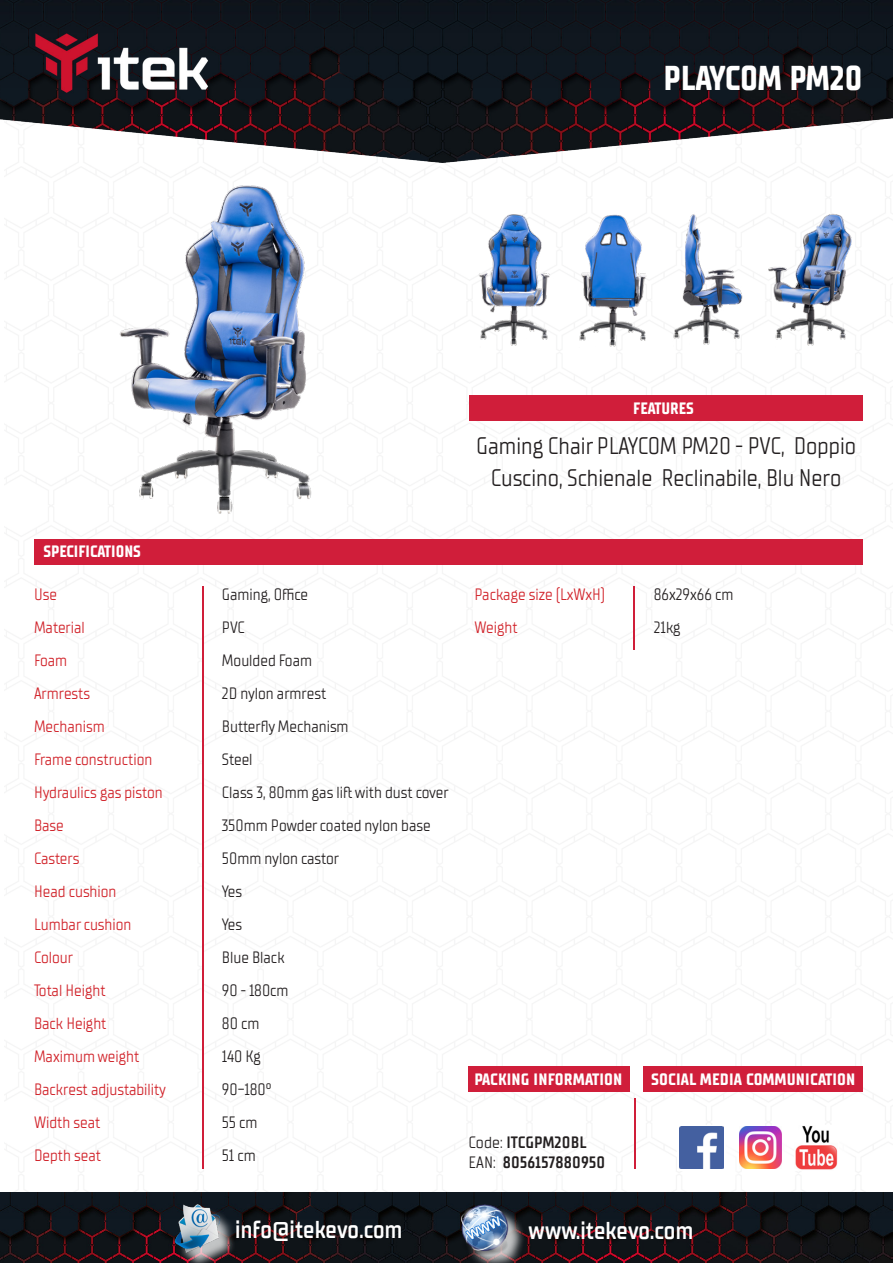
<style>
.page{position:relative;width:893px;height:1263px;background:#fff}
.page>*{position:absolute;margin:0;border:0;box-sizing:border-box;transform-origin:0 0}
.t1{font:700 34.5px "TT Supermolot Neue Condensed";letter-spacing:-.02em;color:#fff}
.t2{font:24.9px "TT Supermolot Neue Condensed Dm";letter-spacing:.01em;color:#fff;scale:.96 1}
.t3{font:24px/31.5px "TT Supermolot Neue Condensed";color:#231f20;text-align:center}
.t4{font:16.5px "TT Supermolot Neue Condensed";color:#d1232a}
.t5{font:16.5px "TT Supermolot Neue Condensed";color:#231f20}
.t6{font:700 16.5px "TT Supermolot Neue Condensed";letter-spacing:.01em;color:#fff}
.t7{font:16.5px/19.8px "TT Supermolot Neue Condensed Dm";letter-spacing:.01em;color:#231f20}
.s1{font-family:"TT Supermolot Neue Condensed"}
</style>
<div class="page">
<img style="left:0;top:0;width:893px;height:164px">
<img style="left:0;top:1193px;width:893px;height:70px">
<div style="left:464px;top:1207px;width:62px;height:56px;background:#fff;opacity:.75"></div>
<img style="left:456px;top:1201px;width:55px;height:54px">
<div style="left:178px;top:1208px;width:60px;height:55px;background:#fff;opacity:.75"></div>
<img style="left:170px;top:1201px;width:55px;height:51px">
<img style="left:119px;top:185px;width:193px;height:329px">
<img style="left:478px;top:214px;width:72px;height:132px">
<img style="left:579px;top:214px;width:67px;height:133px">
<img style="left:673px;top:214px;width:70px;height:131px">
<img style="left:768px;top:213px;width:84px;height:133px">
<hr style="left:202px;top:586px;width:2px;height:582px;background:#d01e39">
<hr style="left:633px;top:586px;width:2px;height:63px;background:#d01e39">
<svg style="left:679px;top:1126px;width:45px;height:43px"></svg>
<img style="left:679px;top:1126px;width:44px;height:42px">
<img style="left:739px;top:1126px;width:42px;height:43px">
<div style="left:468px;top:1066px;width:162px;height:25px;background:#d01e3a"></div>
<div style="left:643px;top:1066px;width:220px;height:25px;background:#d01e3a"></div>
<div style="left:469px;top:395px;width:393px;height:25px;background:#d01e3a"></div>
<div style="left:34px;top:540px;width:828px;height:25px;background:#d01e3a"></div>
<img style="left:795px;top:1126px;width:43px;height:44px">
<hr style="left:634px;top:1098px;width:1px;height:70px;background:#d01e39">
<p class="t1" style="left:664px;top:58px;width:200px">PLAYCOM PM20</p>
<p class="t6" style="left:43px;top:542px;width:99px">SPECIFICATIONS</p>
<p class="t4" style="left:34px;top:585px;width:24px">Use</p>
<p class="t4" style="left:34px;top:618px;width:52px">Material</p>
<p class="t4" style="left:34px;top:651px;width:35px">Foam</p>
<p class="t4" style="left:34px;top:684px;width:58px">Armrests</p>
<p class="t4" style="left:34px;top:717px;width:72px">Mechanism</p>
<p class="t4" style="left:34px;top:750px;width:120px">Frame construction</p>
<p class="t4" style="left:34px;top:783px;width:130px">Hydraulics gas piston</p>
<p class="t4" style="left:34px;top:816px;width:31px">Base</p>
<p class="t4" style="left:34px;top:849px;width:47px">Casters</p>
<p class="t4" style="left:34px;top:882px;width:84px">Head cushion</p>
<p class="t4" style="left:34px;top:915px;width:99px">Lumbar cushion</p>
<p class="t4" style="left:34px;top:948px;width:40px">Colour</p>
<p class="t4" style="left:34px;top:981px;width:73px">Total Height</p>
<p class="t4" style="left:34px;top:1014px;width:74px">Back Height</p>
<p class="t4" style="left:34px;top:1047px;width:107px">Maximum weight</p>
<p class="t4" style="left:34px;top:1080px;width:133px">Backrest adjustability</p>
<p class="t4" style="left:34px;top:1113px;width:68px">Width seat</p>
<p class="t4" style="left:34px;top:1146px;width:69px">Depth seat</p>
<p class="t6" style="left:633px;top:398px;width:62px">FEATURES</p>
<p class="t3" style="left:476px;top:431px;width:381px">Gaming Chair PLAYCOM PM20 - PVC, Doppio<br>Cuscino, Schienale Reclinabile, Blu Nero</p>
<p class="t5" style="left:222px;top:585px;width:88px">Gaming, Office</p>
<p class="t5" style="left:222px;top:618px;width:24px">PVC</p>
<p class="t5" style="left:222px;top:651px;width:92px">Moulded Foam</p>
<p class="t5" style="left:222px;top:684px;width:106px">2D nylon armrest</p>
<p class="t5" style="left:222px;top:717px;width:128px">Butterfly Mechanism</p>
<p class="t5" style="left:222px;top:750px;width:32px">Steel</p>
<p class="t5" style="left:222px;top:783px;width:228px">Class 3, 80mm gas lift with dust cover</p>
<p class="t5" style="left:222px;top:816px;width:210px">350mm Powder coated nylon base</p>
<p class="t5" style="left:222px;top:849px;width:119px">50mm nylon castor</p>
<p class="t5" style="left:222px;top:882px;width:22px">Yes</p>
<p class="t5" style="left:222px;top:915px;width:22px">Yes</p>
<p class="t5" style="left:222px;top:948px;width:64px">Blue Black</p>
<p class="t5" style="left:222px;top:981px;width:68px">90 - 180cm</p>
<p class="t5" style="left:222px;top:1014px;width:39px">80 cm</p>
<p class="t5" style="left:222px;top:1047px;width:41px">140 Kg</p>
<p class="t5" style="left:222px;top:1080px;width:51px">90-180°</p>
<p class="t5" style="left:222px;top:1113px;width:37px">55 cm</p>
<p class="t5" style="left:222px;top:1146px;width:35px">51 cm</p>
<p class="t4" style="left:474px;top:585px;width:132px">Package size (LxWxH)</p>
<p class="t4" style="left:474px;top:618px;width:45px">Weight</p>
<p class="t6" style="left:474px;top:1070px;width:150px">PACKING INFORMATION</p>
<p class="t7" style="left:468px;top:1133px;width:138px"><span class="s1">Code:</span> ITCGPM20BL<br><span class="s1">EAN:</span> 8056157880950</p>
<p class="t5" style="left:654px;top:585px;width:81px">86x29x66 cm</p>
<p class="t5" style="left:654px;top:618px;width:28px">21kg</p>
<p class="t6" style="left:651px;top:1070px;width:206px">SOCIAL MEDIA COMMUNICATION</p>
<h2 class="t2" style="left:235px;top:1214px;width:176px">info@itekevo.com</h2>
<h2 class="t2" style="left:529px;top:1215px;width:173px">www.itekevo.com</h2>
</div>
